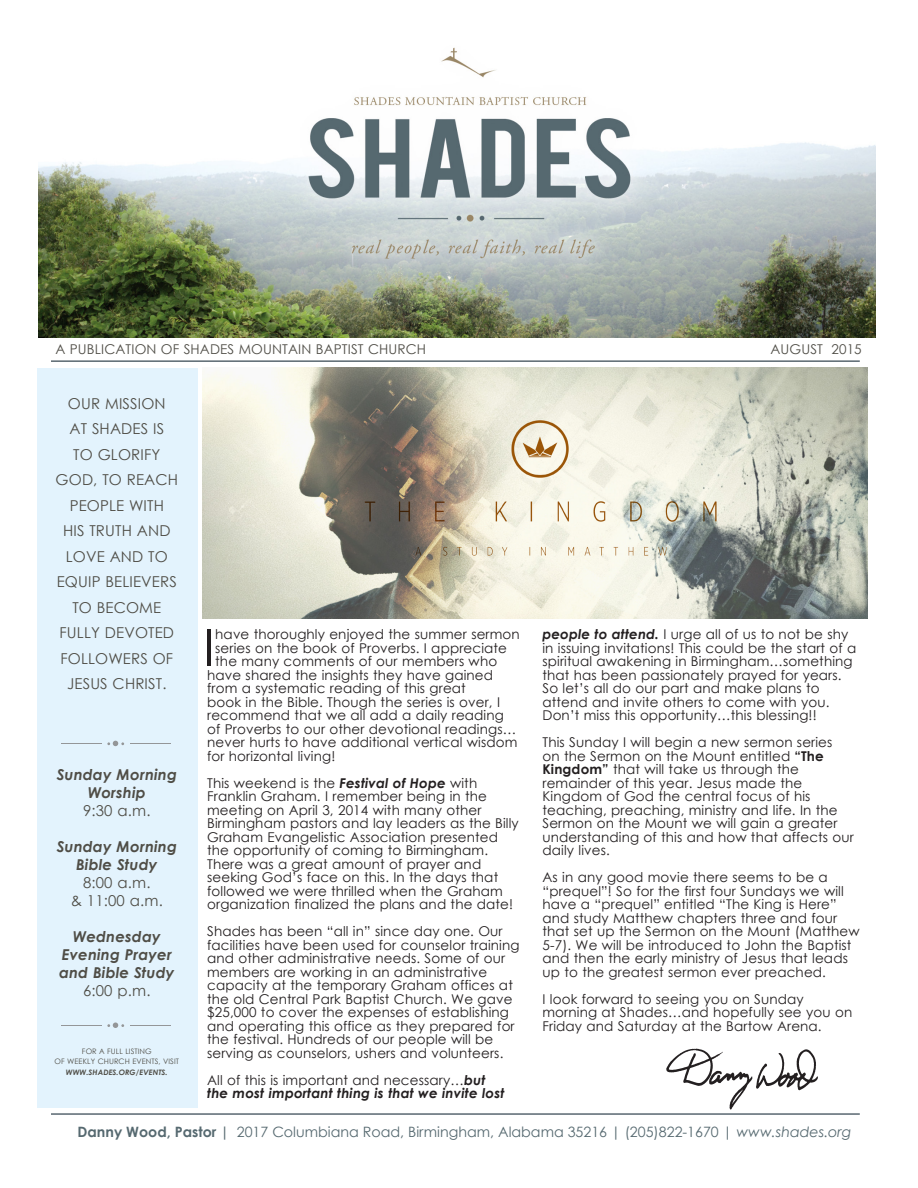
<style>
.page{position:relative;width:918px;height:1188px;background:#fff}
.page>*{position:absolute;margin:0;border:0;box-sizing:border-box;transform-origin:0 0}
.t1{font:51.15px "Century Gothic";color:#231f20}
.t2{font:15px/25.5px "Century Gothic";letter-spacing:.01em;color:#4f4d46;text-align:center}
.t3{font:italic 700 15px/18px "Century Gothic";letter-spacing:.01em;color:#4f4d46;text-align:center}
.t4{font:14.25px "Century Gothic";color:#566970}
.t5{font:13.5px/13.5px "Century Gothic";letter-spacing:.01em;color:#231f20}
.t6{font:italic 700 13.5px/13.5px "Century Gothic";letter-spacing:.01em;color:#231f20}
.t7{font:13.5px "Century Gothic";letter-spacing:.01em;color:#4f4d46}
.t8{font:7.5px/10.5px "Century Gothic";letter-spacing:.01em;color:#4f4d46;text-align:center}
.t9{font:italic 700 7.5px "Century Gothic";letter-spacing:.01em;color:#4f4d46}
.s1{font-weight:700;font-style:italic}
.s2{font-weight:400;font-style:normal}
.s3{font-weight:700}
.s4{font-style:italic}
</style>
<div class="page">
<img style="left:666px;top:1048px;width:152px;height:62px">
<div style="left:38px;top:368px;width:160px;height:739px;background:#e3f3fd"></div>
<svg style="left:107px;top:741px;width:17px;height:5px"></svg>
<hr style="left:130px;top:743px;width:40px;height:1px;background:#949698">
<hr style="left:61px;top:743px;width:40px;height:1px;background:#949698">
<svg style="left:107px;top:1023px;width:17px;height:5px"></svg>
<hr style="left:130px;top:1025px;width:40px;height:1px;background:#949698">
<hr style="left:61px;top:1025px;width:40px;height:1px;background:#949698">
<img style="left:39px;top:47px;width:837px;height:290px">
<hr style="left:51px;top:360px;width:809px;height:2px;background:#596770">
<hr style="left:51px;top:1113px;width:809px;height:2px;background:#596770">
<img style="left:202px;top:368px;width:666px;height:251px">
<p class="t7" style="left:56px;top:341px;width:372px">A PUBLICATION OF SHADES MOUNTAIN BAPTIST CHURCH</p>
<p class="t7" style="left:770px;top:341px;width:93px">AUGUST 2015</p>
<p class="t2" style="left:56px;top:390px;width:124px">OUR MISSION<br>AT SHADES IS<br>TO GLORIFY<br>GOD, TO REACH<br>PEOPLE WITH<br>HIS TRUTH AND<br>LOVE AND TO<br>EQUIP BELIEVERS<br>TO BECOME<br>FULLY DEVOTED<br>FOLLOWERS OF<br>JESUS CHRIST.</p>
<p class="t3" style="left:57px;top:765px;width:122px">Sunday Morning<br>Worship</p>
<p class="t2" style="left:83px;top:797px;width:69px">9:30 a.m.</p>
<p class="t3" style="left:57px;top:837px;width:122px">Sunday Morning<br>Bible Study</p>
<p class="t2" style="left:71px;top:873px;width:94px;line-height:18px">8:00 a.m.<br>&amp; 11:00 a.m.</p>
<p class="t3" style="left:59px;top:927px;width:117px">Wednesday<br>Evening Prayer and Bible Study</p>
<p class="t2" style="left:83px;top:977px;width:69px">6:00 p.m.</p>
<p class="t8" style="left:55px;top:1046px;width:126px">FOR A FULL LISTING<br>OF WEEKLY CHURCH EVENTS, VISIT</p>
<p class="t9" style="left:66px;top:1067px;width:103px">WWW.SHADES.ORG/EVENTS.</p>
<h1 class="t1" style="left:203px;top:617px;width:13px">I</h1>
<p class="t5" style="left:215px;top:627px;width:306px">have thoroughly enjoyed the summer sermon</p>
<p class="t5" style="left:215px;top:641px;width:293px">series on the book of Proverbs. I appreciate</p>
<p class="t5" style="left:215px;top:654px;width:283px">the many comments of our members who</p>
<p class="t5" style="left:207px;top:668px;width:287px">have shared the insights they have gained</p>
<p class="t5" style="left:207px;top:681px;width:260px">from a systematic reading of this great</p>
<p class="t5" style="left:207px;top:695px;width:294px">book in the Bible. Though the series is over, I</p>
<p class="t5" style="left:207px;top:708px;width:298px">recommend that we all add a daily reading</p>
<p class="t5" style="left:207px;top:722px;width:311px">of Proverbs to our other devotional readings…</p>
<p class="t5" style="left:207px;top:735px;width:312px">never hurts to have additional vertical wisdom</p>
<p class="t5" style="left:207px;top:749px;width:130px">for horizontal living!</p>
<p class="t5" style="left:207px;top:776px;width:313px">This weekend is the <span class="s1">Festival of Hope</span> with Franklin Graham. I remember being in the meeting on April 3, 2014 with many other Birmingham pastors and lay leaders as the Billy Graham Evangelistic Association presented the opportunity of coming to Birmingham.<br>There was a great amount of prayer and seeking God’s face on this. In the days that followed we were thrilled when the Graham organization finalized the plans and the date!</p>
<p class="t5" style="left:207px;top:924px;width:314px">Shades has been “all in” since day one. Our facilities have been used for counselor training and other administrative needs. Some of our members are working in an administrative capacity at the temporary Graham offices at the old Central Park Baptist Church. We gave $25,000 to cover the expenses of establishing and operating this office as they prepared for the festival. Hundreds of our people will be serving as counselors, ushers and volunteers.</p>
<p class="t6" style="left:207px;top:1073px;width:299px"><span class="s2">All of this is important and necessary…</span>but the most important thing is that we invite lost</p>
<p class="t5" style="left:542px;top:627px;width:315px"><span class="s1">people to attend.</span> I urge all of us to not be shy in issuing invitations! This could be the start of a spiritual awakening in Birmingham…something that has been passionately prayed for years.<br>So let’s all do our part and make plans to attend and invite others to come with you.<br>Don’t miss this opportunity…this blessing!!</p>
<p class="t5" style="left:542px;top:735px;width:313px">This Sunday I will begin a new sermon series<br>on the Sermon on the Mount entitled <span class="s3">“The Kingdom”</span> that will take us through the remainder of this year. Jesus made the Kingdom of God the central focus of his teaching, preaching, ministry and life. In the Sermon on the Mount we will gain a greater understanding of this and how that affects our daily lives.</p>
<p class="t5" style="left:542px;top:870px;width:319px">As in any good movie there seems to be a “prequel”! So for the first four Sundays we will have a “prequel” entitled “The King is Here” and study Matthew chapters three and four that set up the Sermon on the Mount (Matthew 5-7). We will be introduced to John the Baptist and then the early ministry of Jesus that leads up to the greatest sermon ever preached.</p>
<p class="t5" style="left:542px;top:992px;width:311px">I look forward to seeing you on Sunday morning at Shades…and hopefully see you on<br>Friday and Saturday at the Bartow Arena.</p>
<p class="t4" style="left:78px;top:1123px;width:775px"><span class="s3">Danny Wood, Pastor |</span> 2017 Columbiana Road, Birmingham, Alabama 35216 | (205)822-1670 | <span class="s4">www.shades.org</span></p>
</div>
